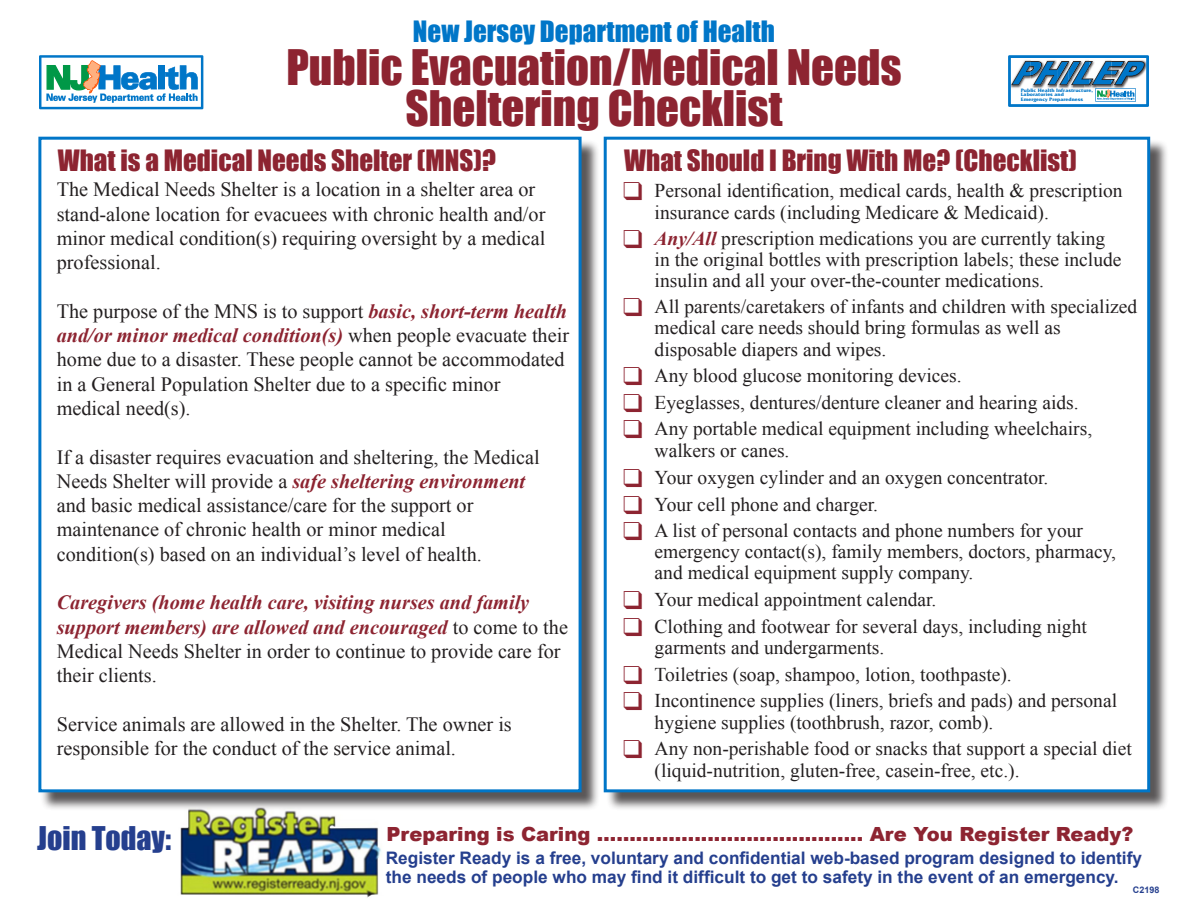
<style>
.page{position:relative;width:1188px;height:918px;background:#fff}
.page>*{position:absolute;margin:0;border:0;box-sizing:border-box;transform-origin:0 0}
.t1{font:45px/40.5px "Impact";color:#8d2431;text-align:center}
.t2{font:30px "Impact";color:#253f8e}
.t3{font:27px "Impact";color:#8d2431}
.t4{font:27px "Impact";color:#0076c8}
.t5{font:20.25px/24.3px "Times New Roman";color:#231f20}
.t6{font:italic 700 20.25px/24.3px "Times New Roman";color:#8d2431}
.t7{font:19.5px/21px "Times New Roman";color:#231f20}
.t8{font:900 19.5px "Arial";color:#8d2431}
.t9{font:700 17.25px/19.5px "Arial";color:#253f8e}
.t10{font:700 9px "Arial";color:#253f8e}
.t11{font:700 4.95px/4.5px "Friz Quadrata IT Cby BT";color:#0076c8;scale:1.07 1}
.s1{font-weight:700;font-style:italic;color:#8d2431}
.s2{font-weight:400;font-style:normal;color:#231f20}
.s3{color:#8d2431}
</style>
<div class="page">
<svg style="left:1008px;top:55px;width:141px;height:52px"></svg>
<svg style="left:39px;top:55px;width:164px;height:54px"></svg>
<img style="left:180px;top:811px;width:201px;height:87px">
<div style="left:41px;top:139px;width:559px;height:672px;background:#231f20;opacity:.75"></div>
<div style="left:38px;top:137px;width:544px;height:655px;background:#fff;border:3px solid #0076c8"></div>
<div style="left:606px;top:139px;width:563px;height:672px;background:#231f20;opacity:.75"></div>
<div style="left:604px;top:137px;width:546px;height:655px;background:#fff;border:3px solid #0076c8"></div>
<p class="t4" style="left:413px;top:11px;width:364px">New Jersey Department of Health</p>
<p class="t1" style="left:286px;top:46px;width:617px">Public Evacuation/Medical Needs<br>Sheltering Checklist</p>
<p class="t11" style="left:1021px;top:88px;width:69px">Public Health Infrastructure,<br>Laboratories and<br>Emergency Preparedness</p>
<p class="t3" style="left:58px;top:140px;width:440px">What is a Medical Needs Shelter (MNS)?</p>
<p class="t3" style="left:624px;top:140px;width:454px">What Should I Bring With Me? (Checklist)</p>
<p class="t5" style="left:57px;top:177px;width:490px">The Medical Needs Shelter is a location in a shelter area or stand-alone location for evacuees with chronic health and/or minor medical condition(s) requiring oversight by a medical professional.</p>
<p class="t5" style="left:57px;top:298px;width:514px">The purpose of the MNS is to support <span class="s1">basic, short-term health and/or minor medical condition(s)</span> when people evacuate their home due to a disaster. These people cannot be accommodated in a General Population Shelter due to a specific minor medical need(s).</p>
<p class="t5" style="left:57px;top:444px;width:485px">If a disaster requires evacuation and sheltering, the Medical Needs Shelter will provide a <span class="s1">safe sheltering environment </span>and basic medical assistance/care for the support or maintenance of chronic health or minor medical condition(s) based on an individual’s level of health.</p>
<p class="t6" style="left:57px;top:590px;width:513px">Caregivers (home health care, visiting nurses and family support members) are allowed and encouraged <span class="s2">to come to the Medical Needs Shelter in order to continue to provide care for their clients.</span></p>
<p class="t5" style="left:57px;top:712px;width:457px">Service animals are allowed in the Shelter. The owner is responsible for the conduct of the service animal.</p>
<p class="t7" style="left:655px;top:179px;width:469px;line-height:21.6px;text-indent:-32px"><span class="s3">❑</span> Personal identification, medical cards, health &amp; prescription insurance cards (including Medicare &amp; Medicaid).</p>
<p class="t7" style="left:655px;top:228px;width:468px;text-indent:-32px"><span class="s3">❑</span> <span class="s1">Any/All</span> prescription medications you are currently taking in the original bottles with prescription labels; these include insulin and all your over-the-counter medications.</p>
<p class="t7" style="left:655px;top:296px;width:484px;text-indent:-32px"><span class="s3">❑</span> All parents/caretakers of infants and children with specialized medical care needs should bring formulas as well as disposable diapers and wipes.</p>
<p class="t7" style="left:623px;top:365px;width:340px"><span class="s3">❑</span> Any blood glucose monitoring devices.</p>
<p class="t7" style="left:623px;top:391px;width:457px"><span class="s3">❑</span> Eyeglasses, dentures/denture cleaner and hearing aids.</p>
<p class="t7" style="left:655px;top:418px;width:439px;line-height:21.6px;text-indent:-32px"><span class="s3">❑</span> Any portable medical equipment including wheelchairs, walkers or canes.</p>
<p class="t7" style="left:623px;top:466px;width:427px"><span class="s3">❑</span> Your oxygen cylinder and an oxygen concentrator.</p>
<p class="t7" style="left:623px;top:493px;width:256px"><span class="s3">❑</span> Your cell phone and charger.</p>
<p class="t7" style="left:655px;top:520px;width:463px;text-indent:-32px"><span class="s3">❑</span> A list of personal contacts and phone numbers for your emergency contact(s), family members, doctors, pharmacy, and medical equipment supply company.</p>
<p class="t7" style="left:623px;top:589px;width:315px"><span class="s3">❑</span> Your medical appointment calendar.</p>
<p class="t7" style="left:655px;top:615px;width:434px;text-indent:-32px"><span class="s3">❑</span> Clothing and footwear for several days, including night garments and undergarments.</p>
<p class="t7" style="left:623px;top:663px;width:390px"><span class="s3">❑</span> Toiletries (soap, shampoo, lotion, toothpaste).</p>
<p class="t7" style="left:655px;top:689px;width:464px;line-height:21.6px;text-indent:-32px"><span class="s3">❑</span> Incontinence supplies (liners, briefs and pads) and personal hygiene supplies (toothbrush, razor, comb).</p>
<p class="t7" style="left:655px;top:737px;width:479px;line-height:21.6px;text-indent:-32px"><span class="s3">❑</span> Any non-perishable food or snacks that support a special diet (liquid-nutrition, gluten-free, casein-free, etc.).</p>
<p class="t2" style="left:37px;top:815px;width:135px">Join Today:</p>
<p class="t8" style="left:386px;top:820px;width:748px">Preparing is Caring …………….........….............. Are You Register Ready?</p>
<p class="t9" style="left:386px;top:849px;width:758px">Register Ready is a free, voluntary and confidential web-based program designed to identify the needs of people who may find it difficult to get to safety in the event of an emergency.</p>
<p class="t10" style="left:1133px;top:884px;width:28px">C2198</p>
</div>
